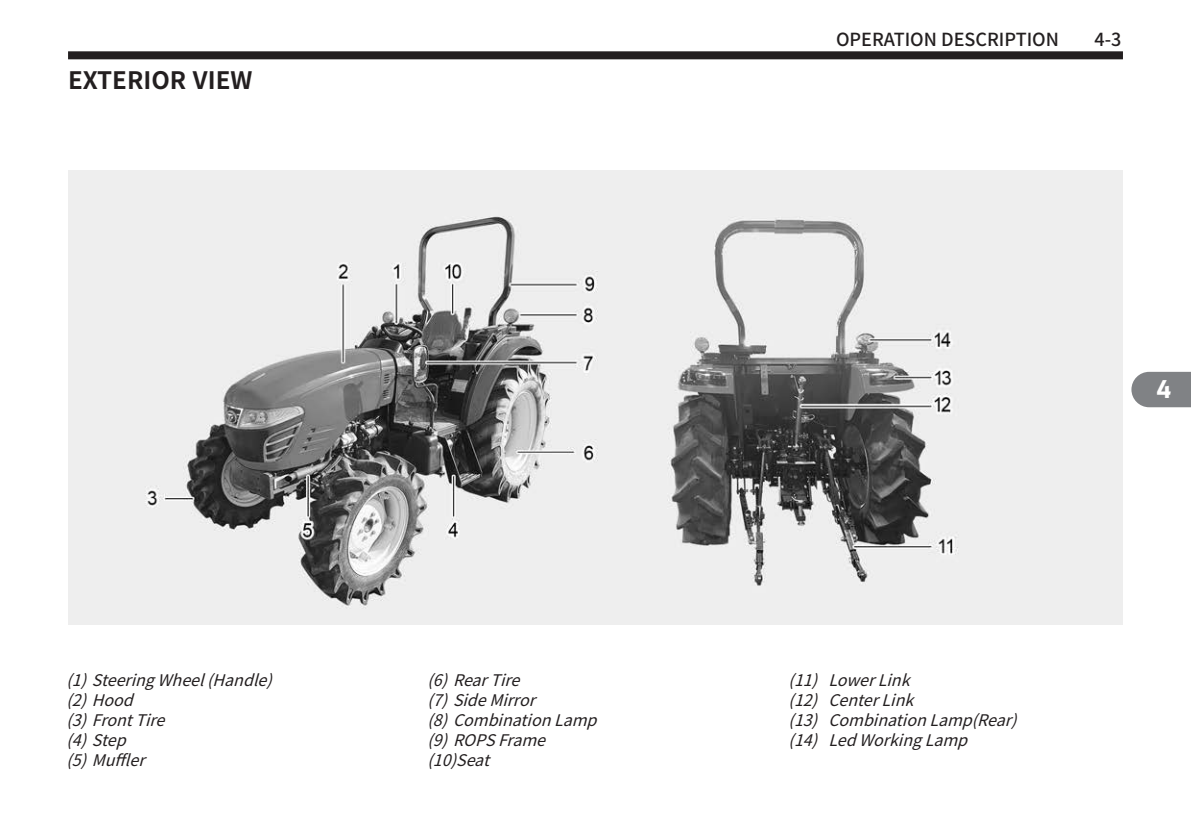
<style>
.page{position:relative;width:1191px;height:840px;background:#fff}
.page>*{position:absolute;margin:0;border:0;box-sizing:border-box;transform-origin:0 0}
.t1{font:700 26px "Prometo";color:#fff}
.t2{font:700 24px "Noto Sans KR";color:#231f20}
.t3{font:500 18px "Noto Sans KR";color:#231f20}
.t4{font:italic 16px/20px "Noto Sans KR";color:#231f20}
</style>
<div class="page">
<div style="left:68px;top:51px;width:1055px;height:8px;background:#231f20"></div>
<svg style="left:1131px;top:371px;width:60px;height:36px;background:#8b8d90"></svg>
<img style="left:68px;top:170px;width:1055px;height:454px">
<h2 class="t2" style="left:68px;top:67px;width:186px">EXTERIOR VIEW</h2>
<p class="t3" style="left:836px;top:29px;width:224px">OPERATION DESCRIPTION</p>
<p class="t3" style="left:1094px;top:29px;width:28px">4-3</p>
<p class="t4" style="left:66px;top:669px;width:219px">(1)Steering Wheel (Handle) (2)Hood<br>(3)Front Tire<br>(4)Step<br>(5)Muffler</p>
<p class="t4" style="left:427px;top:669px;width:183px">(6)Rear Tire<br>(7)Side Mirror (8)Combination Lamp (9)ROPS Frame (10)Seat</p>
<p class="t4" style="left:788px;top:669px;width:242px">(11)Lower Link<br>(12)Center Link (13)Combination Lamp(Rear) (14)Led Working Lamp</p>
<h1 class="t1" style="left:1156px;top:372px;width:16px">4</h1>
</div>
